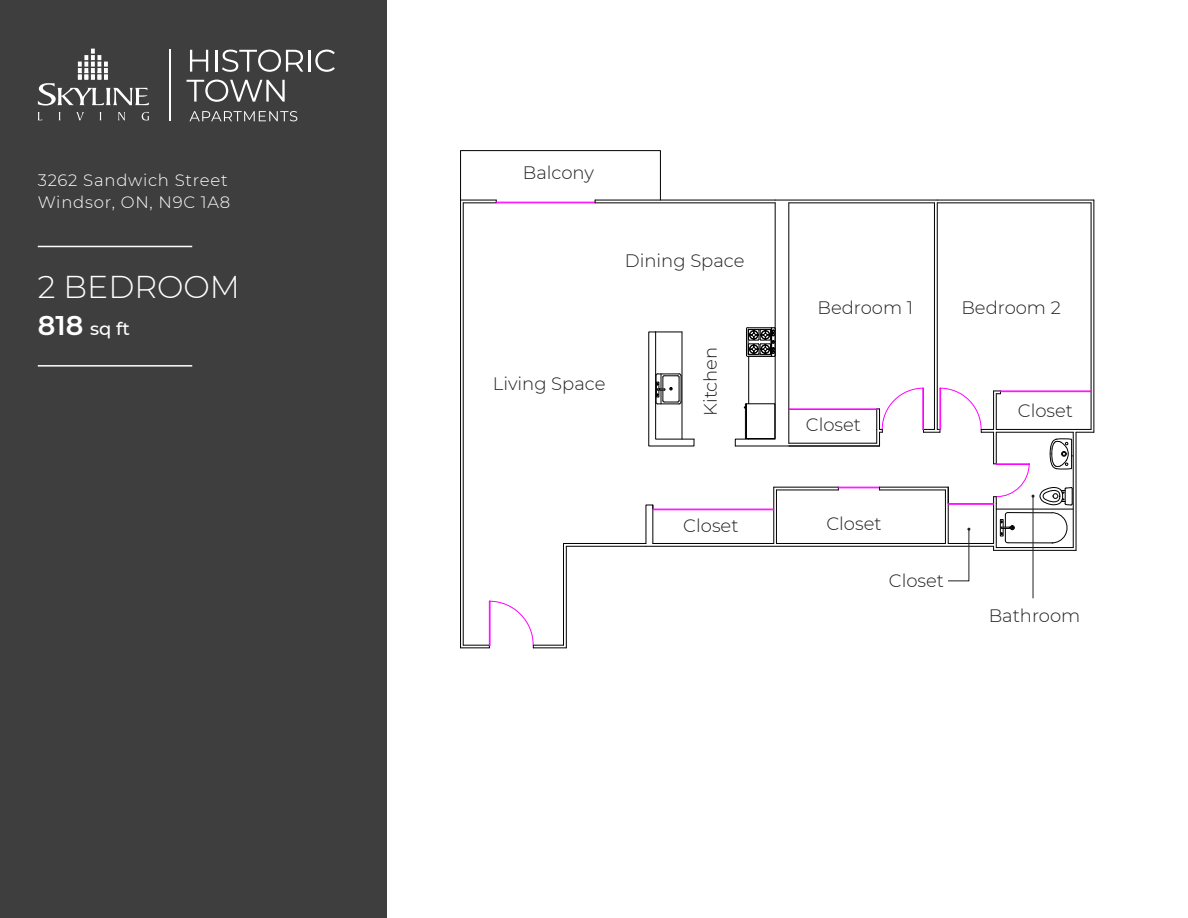
<style>
.page{position:relative;width:1188px;height:918px;background:#fff}
.page>*{position:absolute;margin:0;border:0;box-sizing:border-box;transform-origin:0 0}
.t1{font:300 31.5px "Montserrat";color:#fff}
.t2{font:300 18px "Montserrat";color:#231f20}
.t3{font:500 18px "Montserrat";color:#fff}
.t4{font:300 16.5px/21.6px "Montserrat";letter-spacing:.045em;color:#fff}
.s1{font-weight:600;font-size:27px}
</style>
<div class="page">
<hr style="left:533px;top:645px;width:31px;height:1px;background:#000">
<hr style="left:533px;top:648px;width:33px;height:1px;background:#000">
<hr style="left:563px;top:543px;width:1px;height:102px;background:#000">
<hr style="left:566px;top:546px;width:1px;height:102px;background:#000">
<hr style="left:564px;top:543px;width:82px;height:1px;background:#000">
<hr style="left:566px;top:546px;width:80px;height:1px;background:#000">
<hr style="left:773px;top:487px;width:1px;height:56px;background:#000">
<hr style="left:776px;top:490px;width:1px;height:53px;background:#000">
<hr style="left:948px;top:487px;width:1px;height:56px;background:#000">
<hr style="left:945px;top:490px;width:1px;height:53px;background:#000">
<hr style="left:1073px;top:432px;width:1px;height:116px;background:#000">
<hr style="left:1076px;top:432px;width:1px;height:118px;background:#000">
<hr style="left:996px;top:509px;width:77px;height:1px;background:#000">
<hr style="left:994px;top:550px;width:82px;height:1px;background:#000">
<hr style="left:996px;top:547px;width:77px;height:1px;background:#000">
<hr style="left:993px;top:504px;width:1px;height:39px;background:#000">
<hr style="left:996px;top:504px;width:1px;height:44px;background:#000">
<hr style="left:1094px;top:200px;width:1px;height:232px;background:#000">
<hr style="left:595px;top:203px;width:180px;height:1px;background:#000">
<hr style="left:595px;top:200px;width:180px;height:1px;background:#000">
<hr style="left:463px;top:203px;width:33px;height:1px;background:#000">
<hr style="left:461px;top:200px;width:35px;height:1px;background:#000">
<hr style="left:463px;top:203px;width:1px;height:442px;background:#000">
<hr style="left:460px;top:200px;width:1px;height:448px;background:#000">
<hr style="left:653px;top:543px;width:121px;height:1px;background:#000">
<hr style="left:776px;top:543px;width:169px;height:1px;background:#000">
<hr style="left:948px;top:543px;width:46px;height:1px;background:#000">
<hr style="left:646px;top:546px;width:348px;height:1px;background:#000">
<svg style="left:461px;top:601px;width:73px;height:48px"></svg>
<hr style="left:653px;top:509px;width:121px;height:1px;background:#f0f">
<hr style="left:496px;top:203px;width:99px;height:1px;background:#f0f">
<hr style="left:496px;top:202px;width:99px;height:1px;background:#f0f">
<svg style="left:648px;top:331px;width:47px;height:116px"></svg>
<div style="left:460px;top:150px;width:201px;height:50px;border:1px solid #000"></div>
<hr style="left:1008px;top:542px;width:45px;height:1px;background:#000">
<svg style="left:1000px;top:512px;width:15px;height:32px"></svg>
<hr style="left:1008px;top:512px;width:44px;height:1px;background:#000">
<svg style="left:1051px;top:512px;width:17px;height:32px"></svg>
<div style="left:0;top:0;width:386px;height:918px;background:#3e3e3f"></div>
<svg style="left:190px;top:50px;width:18px;height:22px"></svg>
<hr style="left:215px;top:50px;width:2px;height:22px;background:#fff">
<svg style="left:222px;top:50px;width:81px;height:22px"></svg>
<hr style="left:308px;top:50px;width:2px;height:22px;background:#fff">
<svg style="left:315px;top:50px;width:20px;height:22px"></svg>
<svg style="left:187px;top:80px;width:98px;height:22px"></svg>
<svg style="left:38px;top:112px;width:4px;height:8px"></svg>
<svg style="left:76px;top:112px;width:8px;height:8px"></svg>
<svg style="left:118px;top:112px;width:7px;height:8px"></svg>
<svg style="left:142px;top:112px;width:7px;height:8px"></svg>
<svg style="left:38px;top:49px;width:111px;height:57px"></svg>
<svg style="left:189px;top:111px;width:108px;height:10px"></svg>
<hr style="left:169px;top:49px;width:1px;height:72px;background:#fff">
<hr style="left:38px;top:246px;width:154px;height:1px;background:#fff">
<hr style="left:38px;top:365px;width:154px;height:2px;background:#fff">
<svg style="left:948px;top:520px;width:37px;height:61px"></svg>
<hr style="left:1033px;top:496px;width:1px;height:102px;background:#231f20">
<svg style="left:712px;top:199px;width:382px;height:307px"></svg>
<p class="t4" style="left:38px;top:169px;width:194px">3262 Sandwich Street<br>Windsor, ON, N9C 1A8</p>
<h1 class="t1" style="left:38px;top:266px;width:204px">2 BEDROOM</h1>
<p class="t3" style="left:38px;top:316px;width:94px"><span class="s1">818</span> sq ft</p>
<p class="t2" style="left:523px;top:160px;width:73px">Balcony</p>
<p class="t2" style="left:625px;top:248px;width:121px">Dining Space</p>
<p class="t2" style="left:493px;top:372px;width:114px">Living Space</p>
<p class="t2" style="left:698px;top:416px;width:70px;rotate:-90deg">Kitchen</p>
<p class="t2" style="left:683px;top:513px;width:57px">Closet</p>
<p class="t2" style="left:817px;top:295px;width:97px">Bedroom 1</p>
<p class="t2" style="left:961px;top:295px;width:101px">Bedroom 2</p>
<p class="t2" style="left:806px;top:412px;width:57px">Closet</p>
<p class="t2" style="left:826px;top:512px;width:57px">Closet</p>
<p class="t2" style="left:889px;top:569px;width:57px">Closet</p>
<p class="t2" style="left:1018px;top:399px;width:57px">Closet</p>
<p class="t2" style="left:989px;top:603px;width:93px">Bathroom</p>
</div>
